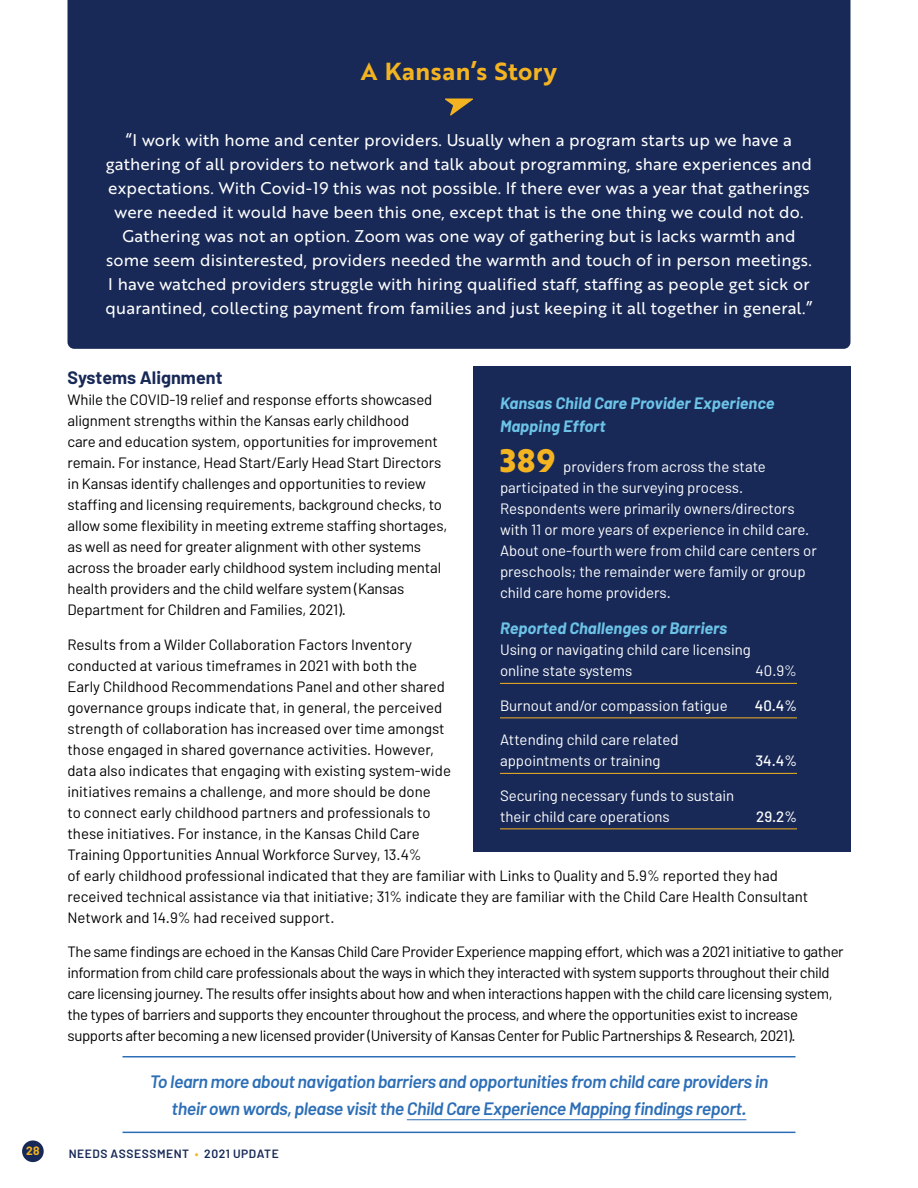
<style>
.page{position:relative;width:918px;height:1188px;background:#fff}
.page>*{position:absolute;margin:0;border:0;box-sizing:border-box;transform-origin:0 0}
.Reversed_Callout_Hea{font:24px "Brother 1816 Bold";letter-spacing:.02em;color:#f4b320}
.Website_Callout{font:italic 600 18px/27px "Barlow";letter-spacing:-.025em;color:#2d6fb7;text-align:center}
.Subhead_B{font:700 18px "Barlow";color:#182957}
.Reversed_Callout{font:16.5px/24px "Brother 1816 Regular";letter-spacing:.01em;color:#fff;text-align:center}
.Subhead_C{font:italic 700 16.5px/22.5px "Barlow";color:#6cc3e7}
.t1{font:15px/21px "Barlow";letter-spacing:-.01em;color:#000}
.t2{font:15px/21px "Barlow";color:#fff}
.t3{font:500 15px "Barlow";color:#fff}
.t4{font:600 12px "Barlow";letter-spacing:.04em;color:#182957}
.t5{font:700 12px "Barlow";color:#f4b320}
.s1{font-family:"Brother 1816 Extra";font-weight:700;font-size:31.5px;color:#f4b320}
.s2{color:#f4b320}
</style>
<div class="page">
<div style="left:22px;top:1140px;width:22px;height:22px;background:#182957;border-radius:50%"></div>
<hr style="left:122px;top:1132px;width:674px;height:1px;background:#2d6fb7">
<hr style="left:122px;top:1056px;width:674px;height:2px;background:#2d6fb7">
<hr style="left:407px;top:1119px;width:339px;height:1px;background:#2d6fb7">
<div style="left:68px;top:0;width:782px;height:349px;background:#182957"></div>
<svg style="left:445px;top:99px;width:28px;height:17px"></svg>
<div style="left:473px;top:366px;width:377px;height:485px;background:#182957"></div>
<hr style="left:500px;top:683px;width:297px;height:1px;background:#f4b320">
<hr style="left:500px;top:718px;width:297px;height:1px;background:#f4b320">
<hr style="left:500px;top:773px;width:297px;height:1px;background:#f4b320">
<hr style="left:500px;top:829px;width:297px;height:1px;background:#f4b320">
<p class="Reversed_Callout_Hea" style="left:361px;top:53px;width:198px">A Kansan’s Story</p>
<p class="Reversed_Callout" style="left:106px;top:128px;width:708px">“I work with home and center providers. Usually when a program starts up we have a gathering of all providers to network and talk about programming, share experiences and expectations. With Covid-19 this was not possible. If there ever was a year that gatherings were needed it would have been this one, except that is the one thing we could not do.<br>Gathering was not an option. Zoom was one way of gathering but is lacks warmth and some seem disinterested, providers needed the warmth and touch of in person meetings.<br>I have watched providers struggle with hiring qualified staff, staffing as people get sick or quarantined, collecting payment from families and just keeping it all together in general.”</p>
<h4 class="Subhead_B" style="left:68px;top:366px;width:157px">Systems Alignment</h4>
<p class="t1" style="left:68px;top:389px;width:381px">While the COVID-19 relief and response efforts showcased alignment strengths within the Kansas early childhood<br>care and education system, opportunities for improvement remain. For instance, Head Start/Early Head Start Directors in Kansas identify challenges and opportunities to review staffing and licensing requirements, background checks, to allow some flexibility in meeting extreme staffing shortages, as well as need for greater alignment with other systems across the broader early childhood system including mental health providers and the child welfare system (Kansas Department for Children and Families, 2021).</p>
<p class="t1" style="left:68px;top:633px;width:742px">Results from a Wilder Collaboration Factors Inventory<br>conducted at various timeframes in 2021 with both the<br>Early Childhood Recommendations Panel and other shared<br>governance groups indicate that, in general, the perceived<br>strength of collaboration has increased over time amongst<br>those engaged in shared governance activities. However,<br>data also indicates that engaging with existing system-wide<br>initiatives remains a challenge, and more should be done<br>to connect early childhood partners and professionals to<br>these initiatives. For instance, in the Kansas Child Care<br>Training Opportunities Annual Workforce Survey, 13.4%<br>of early childhood professional indicated that they are familiar with Links to Quality and 5.9% reported they had received technical assistance via that initiative; 31% indicate they are familiar with the Child Care Health Consultant Network and 14.9% had received support.</p>
<p class="t1" style="left:68px;top:941px;width:778px">The same findings are echoed in the Kansas Child Care Provider Experience mapping effort, which was a 2021 initiative to gather information from child care professionals about the ways in which they interacted with system supports throughout their child care licensing journey. The results offer insights about how and when interactions happen with the child care licensing system, the types of barriers and supports they encounter throughout the process, and where the opportunities exist to increase supports after becoming a new licensed provider (University of Kansas Center for Public Partnerships &amp; Research, 2021).</p>
<p class="Website_Callout" style="left:150px;top:1068px;width:620px">To learn more about navigation barriers and opportunities from child care providers in their own words, please visit the Child Care Experience Mapping findings report.</p>
<h5 class="Subhead_C" style="left:500px;top:392px;width:276px">Kansas Child Care Provider Experience<br>Mapping Effort</h5>
<p class="t2" style="left:500px;top:456px;width:318px"><span class="s1">389</span> providers from across the state participated in the surveying process.<br>Respondents were primarily owners/directors with 11 or more years of experience in child care.<br>About one-fourth were from child care centers or preschools; the remainder were family or group child care home providers.</p>
<h5 class="Subhead_C" style="left:500px;top:617px;width:229px">Reported Challenges or Barriers</h5>
<p class="t2" style="left:500px;top:639px;width:252px">Using or navigating child care licensing online state systems</p>
<p class="t2" style="left:756px;top:660px;width:43px">40.9%</p>
<p class="t2" style="left:500px;top:695px;width:229px">Burnout and/or compassion fatigue</p>
<p class="t3" style="left:755px;top:696px;width:44px">40.4%</p>
<p class="t2" style="left:500px;top:729px;width:180px">Attending child care related appointments or training</p>
<p class="t3" style="left:755px;top:752px;width:43px">34.4%</p>
<p class="t2" style="left:500px;top:785px;width:236px">Securing necessary funds to sustain their child care operations</p>
<p class="t3" style="left:756px;top:807px;width:42px">29.2%</p>
<p class="t5" style="left:26px;top:1144px;width:15px">28</p>
<p class="t4" style="left:69px;top:1146px;width:212px">NEEDS ASSESSMENT <span class="s2">•</span> 2021 UPDATE</p>
</div>
